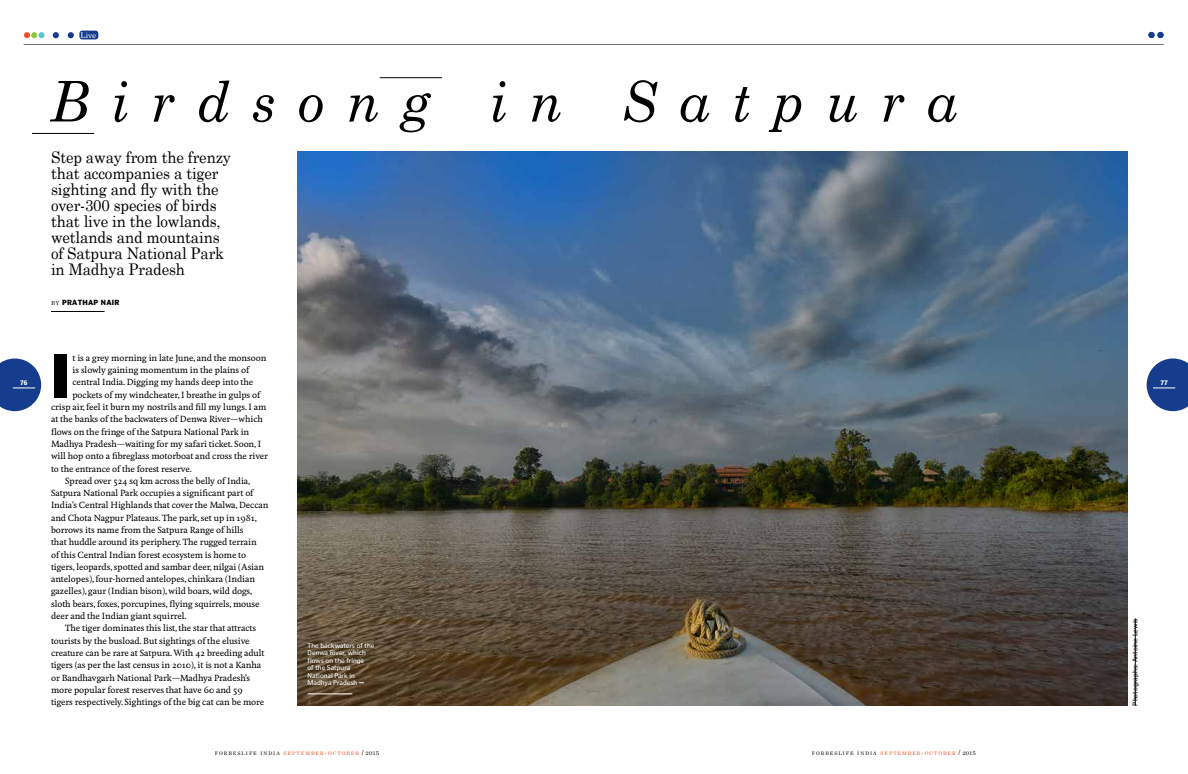
<style>
.page{position:relative;width:1188px;height:774px;background:#fff}
.page>*{position:absolute;margin:0;border:0;box-sizing:border-box;transform-origin:0 0}
.t1{font:700 57.9px "Poynter Agate";color:#000}
.t2{font:italic 56px "Century Schoolbook";letter-spacing:.41em;color:#000;scale:.96 1}
.t3{font:16px/16px "Century Schoolbook";letter-spacing:-.01em;color:#000;scale:.94 1}
.t4{font:500 8.4px "Feijoa";letter-spacing:-.01em;color:#000}
.t5{font:7.8px "Century Schoolbook";color:#fff}
.t6{font:7px/7.5px "Poynter Gothic Text";color:#fff}
.t7{font:7px "Poynter Gothic Text";letter-spacing:.005em;color:#000}
.t8{font:700 7px "Poynter Agate";letter-spacing:.04em;color:#000}
.t9{font:700 6.2px "Poynter Agate";color:#fff}
.t10{font:4.9px "Century Schoolbook";letter-spacing:.21em;color:#f04e23}
.s1{font-family:"Century Schoolbook";font-weight:400;font-size:5.6px}
.s2{color:#000}
.s3{font-size:7px}
.s4{font-size:7px;color:#000}
.s5{font-size:5.3px;color:#000}
</style>
<div class="page">
<img style="left:297px;top:152px;width:830px;height:554px">
<svg style="left:0;top:358px;width:41px;height:53px;background:#3d5ea0"></svg>
<svg style="left:1147px;top:358px;width:41px;height:53px;background:#3d5da0"></svg>
<svg style="left:68px;top:32px;width:6px;height:6px"></svg>
<svg style="left:53px;top:32px;width:6px;height:6px"></svg>
<hr style="left:24px;top:44px;width:1140px;height:1px;background:#6d6e71">
<div style="left:1148px;top:32px;width:7px;height:6px;background:#163d8d;border-radius:50%"></div>
<div style="left:1157px;top:32px;width:7px;height:6px;background:#163d8d;border-radius:50%"></div>
<div style="left:79px;top:31px;width:19px;height:8px;background:#163d8d;border-radius:3px"></div>
<svg style="left:24px;top:32px;width:21px;height:6px"></svg>
<hr style="left:51px;top:311px;width:54px;height:1px;background:#000">
<hr style="left:1135px;top:618px;width:1px;height:88px;background:#000">
<hr style="left:308px;top:694px;width:44px;height:1px;background:#fff">
<hr style="left:32px;top:133px;width:62px;height:1px;background:#000">
<hr style="left:380px;top:77px;width:62px;height:1px;background:#000">
<p class="t5" style="left:81px;top:28px;width:17px">Live</p>
<h2 class="t2" style="left:50px;top:59px;width:947px">Birdsong in Satpura</h2>
<h3 class="t3" style="left:51px;top:148px;width:193px">Step away from the frenzy that accompanies a tiger sighting and fly with the over-300 species of birds that live in the lowlands, wetlands and mountains of Satpura National Park in Madhya Pradesh</h3>
<p class="t8" style="left:51px;top:298px;width:70px"><span class="s1">BY</span> PRATHAP NAIR</p>
<h1 class="t1" style="left:51px;top:341px;width:14px">I</h1>
<p class="t4" style="left:72px;top:352px;width:196px">t is a grey morning in late June, and the monsoon</p>
<p class="t4" style="left:72px;top:365px;width:178px">is slowly gaining momentum in the plains of</p>
<p class="t4" style="left:72px;top:377px;width:182px">central India. Digging my hands deep into the</p>
<p class="t4" style="left:72px;top:389px;width:189px">pockets of my windcheater, I breathe in gulps of</p>
<p class="t4" style="left:51px;top:402px;width:217px">crisp air, feel it burn my nostrils and fill my lungs. I am</p>
<p class="t4" style="left:51px;top:414px;width:213px">at the banks of the backwaters of Denwa River—which</p>
<p class="t4" style="left:51px;top:426px;width:200px">flows on the fringe of the Satpura National Park in</p>
<p class="t4" style="left:51px;top:439px;width:212px">Madhya Pradesh—waiting for my safari ticket. Soon, I</p>
<p class="t4" style="left:51px;top:451px;width:219px">will hop onto a fibreglass motorboat and cross the river</p>
<p class="t4" style="left:51px;top:463px;width:142px">to the entrance of the forest reserve.</p>
<p class="t4" style="left:65px;top:475px;width:187px">Spread over 524 sq km across the belly of India,</p>
<p class="t4" style="left:51px;top:488px;width:204px">Satpura National Park occupies a significant part of</p>
<p class="t4" style="left:51px;top:500px;width:219px">India’s Central Highlands that cover the Malwa, Deccan</p>
<p class="t4" style="left:51px;top:512px;width:207px">and Chota Nagpur Plateaus. The park, set up in 1981,</p>
<p class="t4" style="left:51px;top:525px;width:194px">borrows its name from the Satpura Range of hills</p>
<p class="t4" style="left:51px;top:537px;width:207px">that huddle around its periphery. The rugged terrain</p>
<p class="t4" style="left:51px;top:549px;width:197px">of this Central Indian forest ecosystem is home to</p>
<p class="t4" style="left:51px;top:561px;width:215px">tigers, leopards, spotted and sambar deer, nilgai (Asian</p>
<p class="t4" style="left:51px;top:574px;width:206px">antelopes), four-horned antelopes, chinkara (Indian</p>
<p class="t4" style="left:51px;top:586px;width:203px">gazelles), gaur (Indian bison), wild boars, wild dogs,</p>
<p class="t4" style="left:51px;top:598px;width:210px">sloth bears, foxes, porcupines, flying squirrels, mouse</p>
<p class="t4" style="left:51px;top:611px;width:137px">deer and the Indian giant squirrel.</p>
<p class="t4" style="left:65px;top:623px;width:193px">The tiger dominates this list, the star that attracts</p>
<p class="t4" style="left:51px;top:635px;width:200px">tourists by the busload. But sightings of the elusive</p>
<p class="t4" style="left:51px;top:648px;width:215px">creature can be rare at Satpura. With 42 breeding adult</p>
<p class="t4" style="left:51px;top:660px;width:212px">tigers (as per the last census in 2010), it is not a Kanha</p>
<p class="t4" style="left:51px;top:672px;width:201px">or Bandhavgarh National Park—Madhya Pradesh’s</p>
<p class="t4" style="left:51px;top:684px;width:193px">more popular forest reserves that have 60 and 59</p>
<p class="t4" style="left:51px;top:697px;width:215px">tigers respectively. Sightings of the big cat can be more</p>
<p class="t9" style="left:21px;top:379px;width:8px">76</p>
<p class="t9" style="left:1161px;top:379px;width:8px">77</p>
<p class="t7" style="left:1131px;top:706px;width:89px;rotate:-90deg">Photographs: Antoine Lewis</p>
<p class="t6" style="left:308px;top:641px;width:68px">The backwaters of the<br>Denwa River, which flows on the fringe<br>of the Satpura<br>National Park in<br>Madhya Pradesh</p>
<p class="t10" style="left:215px;top:749px;width:166px"><span class="s2">FORBESLIFE INDIA</span> SEPTEMBER<span class="s3">-</span>OCTOBER <span class="s4">/</span> <span class="s5">2015</span></p>
<p class="t10" style="left:812px;top:749px;width:166px"><span class="s2">FORBESLIFE INDIA</span> SEPTEMBER<span class="s3">-</span>OCTOBER <span class="s4">/</span> <span class="s5">2015</span></p>
</div>
